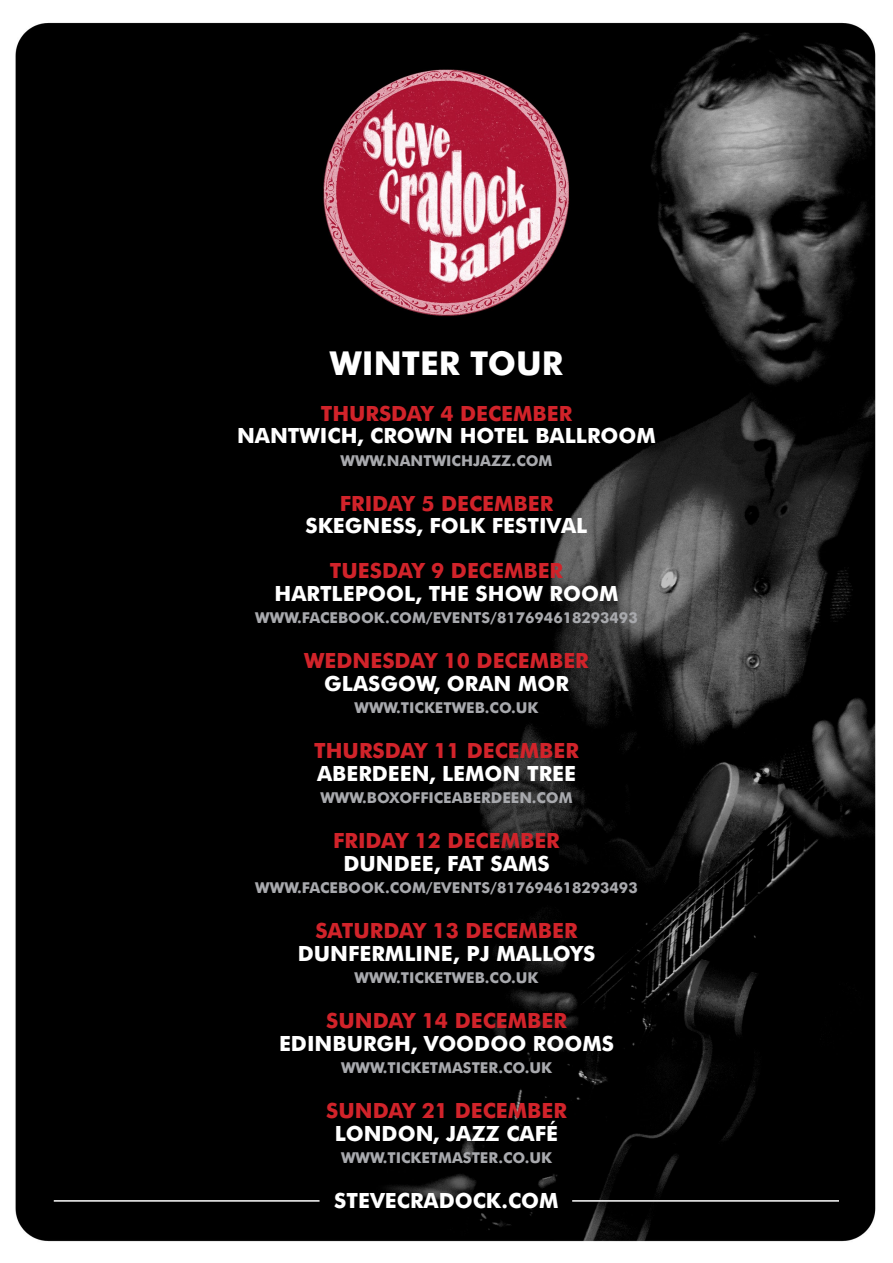
<style>
.page{position:relative;width:893px;height:1263px;background:#fff}
.page>*{position:absolute;margin:0;border:0;box-sizing:border-box;transform-origin:0 0}
.t1{font:700 33px "Futura BT";color:#fff}
.t2{font:700 21px "Futura BT";color:#fff}
.t3{font:700 21px "Futura BT";color:#d1232a}
.t4{font:700 15px "Futura BT";color:#a8a9ad}
</style>
<div class="page">
<img style="left:15px;top:22px;width:861px;height:1220px">
<hr style="left:54px;top:1200px;width:266px;height:2px;background:#fff">
<hr style="left:572px;top:1200px;width:267px;height:2px;background:#fff">
<h1 class="t1" style="left:330px;top:344px;width:235px">WINTER TOUR</h1>
<h2 class="t3" style="left:321px;top:400px;width:253px">THURSDAY 4 DECEMBER</h2>
<h2 class="t2" style="left:237px;top:423px;width:420px">NANTWICH, CROWN HOTEL BALLROOM</h2>
<p class="t4" style="left:340px;top:451px;width:213px">WWW.NANTWICHJAZZ.COM</p>
<h2 class="t3" style="left:340px;top:490px;width:215px">FRIDAY 5 DECEMBER</h2>
<h2 class="t2" style="left:306px;top:513px;width:283px">SKEGNESS, FOLK FESTIVAL</h2>
<h2 class="t3" style="left:330px;top:558px;width:235px">TUESDAY 9 DECEMBER</h2>
<h2 class="t2" style="left:275px;top:580px;width:345px">HARTLEPOOL, THE SHOW ROOM</h2>
<p class="t4" style="left:255px;top:608px;width:384px">WWW.FACEBOOK.COM/EVENTS/817694618293493</p>
<h2 class="t3" style="left:304px;top:648px;width:286px">WEDNESDAY 10 DECEMBER</h2>
<h2 class="t2" style="left:324px;top:670px;width:246px">GLASGOW, ORAN MOR</h2>
<p class="t4" style="left:354px;top:698px;width:186px">WWW.TICKETWEB.CO.UK</p>
<h2 class="t3" style="left:314px;top:738px;width:266px">THURSDAY 11 DECEMBER</h2>
<h2 class="t2" style="left:317px;top:760px;width:260px">ABERDEEN, LEMON TREE</h2>
<p class="t4" style="left:320px;top:788px;width:254px">WWW.BOXOFFICEABERDEEN.COM</p>
<h2 class="t3" style="left:333px;top:828px;width:228px">FRIDAY 12 DECEMBER</h2>
<h2 class="t2" style="left:343px;top:850px;width:208px">DUNDEE, FAT SAMS</h2>
<p class="t4" style="left:255px;top:878px;width:384px">WWW.FACEBOOK.COM/EVENTS/817694618293493</p>
<h2 class="t3" style="left:315px;top:918px;width:264px">SATURDAY 13 DECEMBER</h2>
<h2 class="t2" style="left:298px;top:940px;width:299px">DUNFERMLINE, PJ MALLOYS</h2>
<p class="t4" style="left:354px;top:968px;width:186px">WWW.TICKETWEB.CO.UK</p>
<h2 class="t3" style="left:326px;top:1008px;width:242px">SUNDAY 14 DECEMBER</h2>
<h2 class="t2" style="left:279px;top:1030px;width:336px">EDINBURGH, VOODOO ROOMS</h2>
<p class="t4" style="left:341px;top:1058px;width:212px">WWW.TICKETMASTER.CO.UK</p>
<h2 class="t3" style="left:326px;top:1098px;width:242px">SUNDAY 21 DECEMBER</h2>
<h2 class="t2" style="left:335px;top:1120px;width:225px">LONDON, JAZZ CAFÉ</h2>
<p class="t4" style="left:341px;top:1148px;width:212px">WWW.TICKETMASTER.CO.UK</p>
<h2 class="t2" style="left:334px;top:1188px;width:226px">STEVECRADOCK.COM</h2>
</div>
